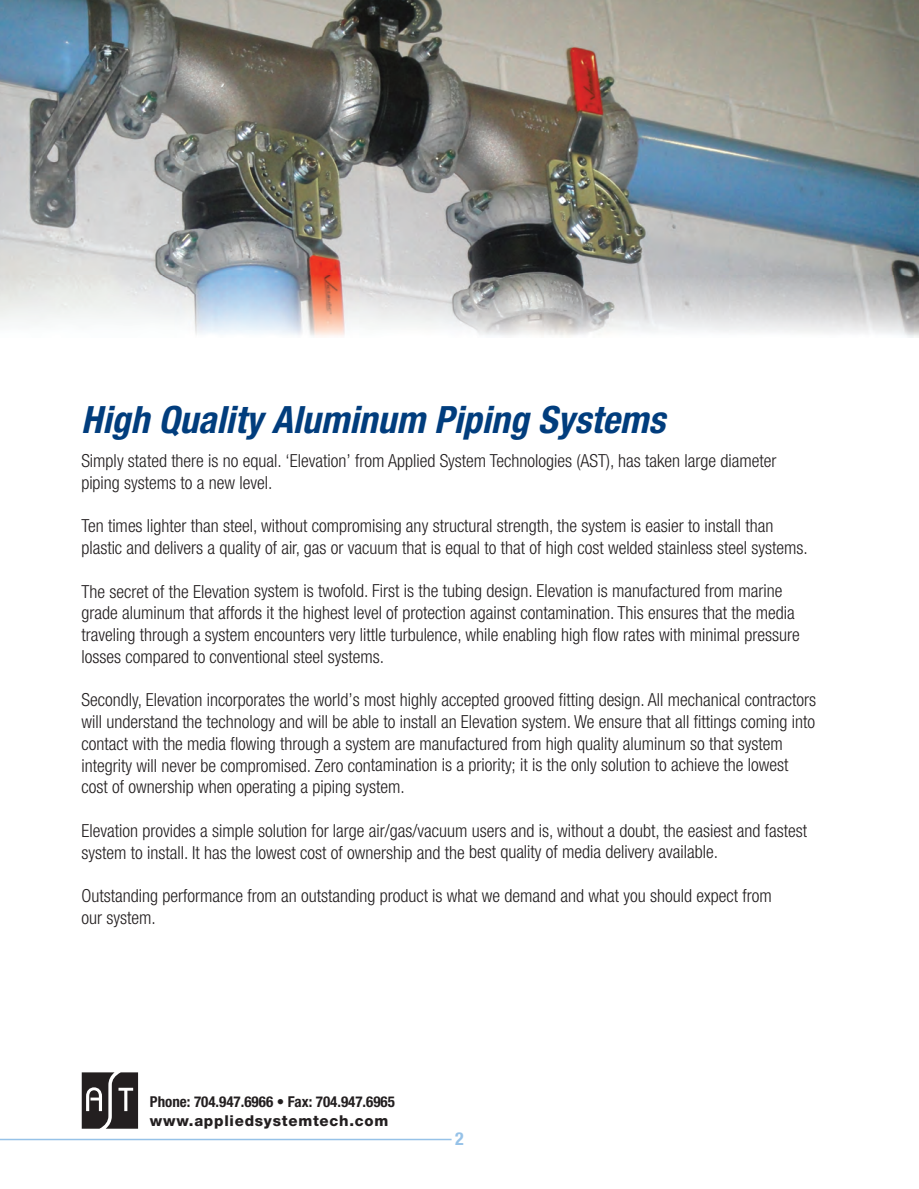
<style>
.page{position:relative;width:919px;height:1189px;background:#fff}
.page>*{position:absolute;margin:0;border:0;box-sizing:border-box;transform-origin:0 0}
.t1{font:italic 700 condensed 37.65px "Helvetica Neue";letter-spacing:.005em;color:#013d7d}
.t2{font:300 condensed 18px/21.8px "Helvetica Neue";color:#231f20}
.t3{font:700 condensed 18px "Helvetica Neue";color:#96c2e8}
.t4{font:700 condensed 15px "Helvetica Neue";color:#231f20}
.t5{font:800 15px "Helvetica Neue";color:#231f20}
</style>
<div class="page">
<hr style="left:0;top:1138px;width:451px;height:2px;background:#96c2e8">
<img style="left:918px;top:1px;width:1px;height:274px">
<img style="left:0;top:0;width:918px;height:275px">
<svg style="left:82px;top:1072px;width:56px;height:56px;background:#474444"></svg>
<img style="left:918px;top:275px;width:1px;height:59px">
<img style="left:0;top:275px;width:918px;height:62px">
<h1 class="t1" style="left:81px;top:397px;width:585px">High Qua lity A luminum Piping Systems</h1>
<p class="t2" style="left:81px;top:449px;width:696px">Simply stated there is no equal. ‘Elevation’ from Applied System Technologies (AST), has taken large diameter piping systems to a new level.</p>
<p class="t2" style="left:81px;top:514px;width:727px">Ten times lighter than steel, without compromising any structural strength, the system is easier to install than plastic and delivers a quality of air, gas or vacuum that is equal to that of high cost welded stainless steel systems.</p>
<p class="t2" style="left:81px;top:580px;width:719px">The secret of the Elevation system is twofold. First is the tubing design. Elevation is manufactured from marine grade aluminum that affords it the highest level of protection against contamination. This ensures that the media traveling through a system encounters very little turbulence, while enabling high flow rates with minimal pressure losses compared to conventional steel systems.</p>
<p class="t2" style="left:81px;top:688px;width:736px">Secondly, Elevation incorporates the world’s most highly accepted grooved fitting design. All mechanical contractors will understand the technology and will be able to install an Elevation system. We ensure that all fittings coming into contact with the media flowing through a system are manufactured from high quality aluminum so that system integrity will never be compromised. Zero contamination is a priority; it is the only solution to achieve the lowest cost of ownership when operating a piping system.</p>
<p class="t2" style="left:81px;top:819px;width:727px">Elevation provides a simple solution for large air/gas/vacuum users and is, without a doubt, the easiest and fastest system to install. It has the lowest cost of ownership and the best quality of media delivery available.</p>
<p class="t2" style="left:82px;top:884px;width:691px">Outstanding performance from an outstanding product is what we demand and what you should expect from our system.</p>
<p class="t4" style="left:150px;top:1092px;width:246px">Phone: 704.947.6966 • Fax: 704.947.6965</p>
<p class="t5" style="left:150px;top:1111px;width:240px">www.appliedsystemtech.com</p>
<p class="t3" style="left:455px;top:1128px;width:10px">2</p>
</div>
